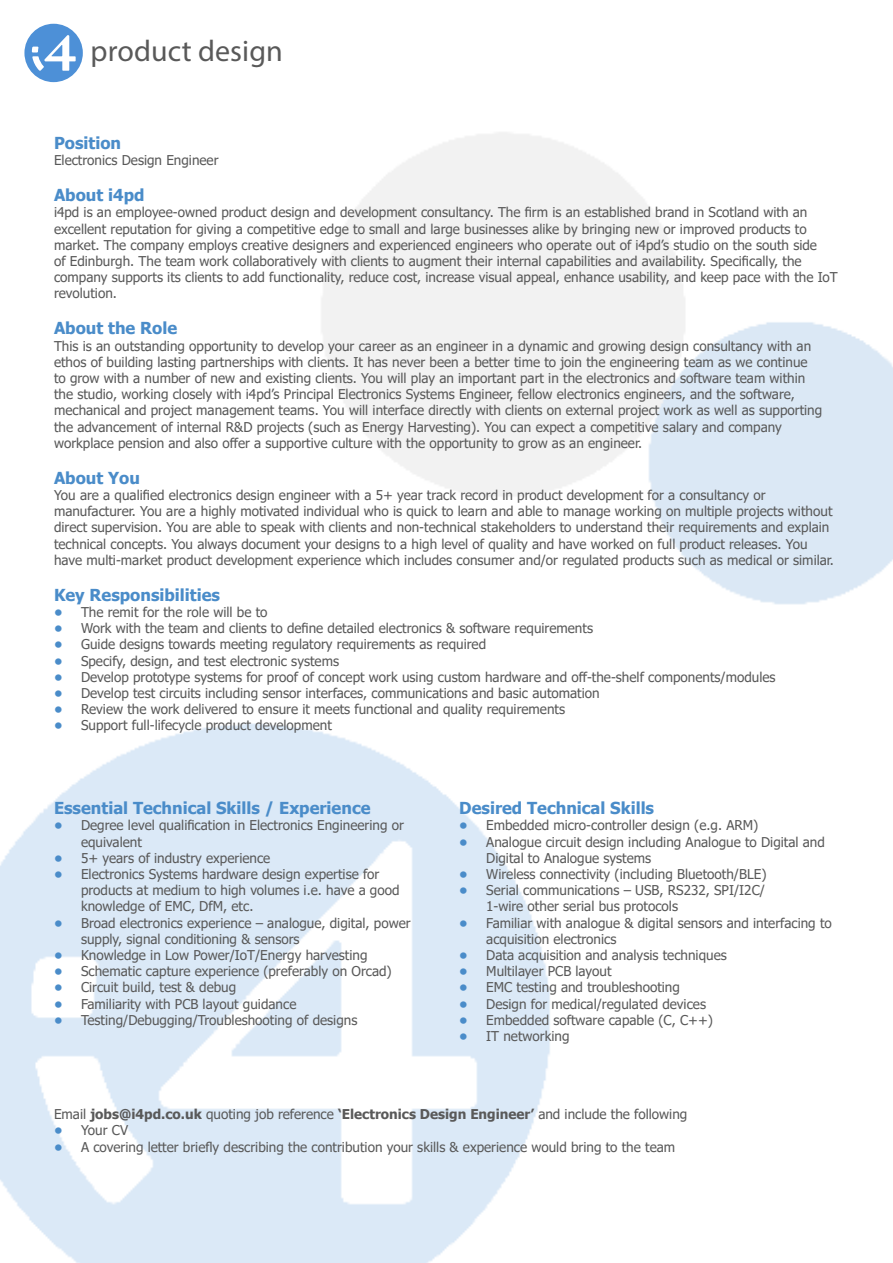
<style>
.page{position:relative;width:893px;height:1263px;background:#fff}
.page>*{position:absolute;margin:0;border:0;box-sizing:border-box;transform-origin:0 0}
.t1{font:30px "Myriad Pro";letter-spacing:.005em;color:#595959}
.t2{font:700 16.5px "Tahoma";color:#4a8cc9}
.t3{font:13.5px/16.2px "Tahoma";color:#595959}
.s1{font-weight:700;color:#4a8cc9}
.s2{font-weight:700}
</style>
<div class="page">
<img style="left:0;top:23px;width:893px;height:1240px">
<div style="left:24px;top:24px;width:59px;height:58px;background:#4d90d7;border-radius:50%"></div>
<svg style="left:32px;top:35px;width:44px;height:36px"></svg>
<h1 class="t1" style="left:90px;top:40px;width:194px">product design</h1>
<p class="t2" style="left:54px;top:136px;width:69px">Position</p>
<p class="t3" style="left:54px;top:153px;width:166px">Electronics Design Engineer</p>
<p class="t2" style="left:54px;top:189px;width:92px">About i4pd</p>
<p class="t3" style="left:54px;top:205px;width:785px">i4pd is an employee-owned product design and development consultancy. The firm is an established brand in Scotland with an excellent reputation for giving a competitive edge to small and large businesses alike by bringing new or improved products to market. The company employs creative designers and experienced engineers who operate out of i4pd’s studio on the south side<br>of Edinburgh. The team work collaboratively with clients to augment their internal capabilities and availability. Specifically, the company supports its clients to add functionality, reduce cost, increase visual appeal, enhance usability, and keep pace with the IoT revolution.</p>
<p class="t2" style="left:54px;top:322px;width:125px">About the Role</p>
<p class="t3" style="left:54px;top:339px;width:770px">This is an outstanding opportunity to develop your career as an engineer in a dynamic and growing design consultancy with an ethos of building lasting partnerships with clients. It has never been a better time to join the engineering team as we continue to grow with a number of new and existing clients. You will play an important part in the electronics and software team within the studio, working closely with i4pd’s Principal Electronics Systems Engineer, fellow electronics engineers, and the software, mechanical and project management teams. You will interface directly with clients on external project work as well as supporting the advancement of internal R&amp;D projects (such as Energy Harvesting). You can expect a competitive salary and company workplace pension and also offer a supportive culture with the opportunity to grow as an engineer.</p>
<p class="t2" style="left:54px;top:471px;width:87px">About You</p>
<p class="t3" style="left:54px;top:488px;width:781px">You are a qualified electronics design engineer with a 5+ year track record in product development for a consultancy or manufacturer. You are a highly motivated individual who is quick to learn and able to manage working on multiple projects without direct supervision. You are able to speak with clients and non-technical stakeholders to understand their requirements and explain technical concepts. You always document your designs to a high level of quality and have worked on full product releases. You have multi-market product development experience which includes consumer and/or regulated products such as medical or similar.</p>
<p class="t2" style="left:54px;top:588px;width:168px">Key Responsibilities</p>
<p class="t3" style="left:54px;top:605px;width:215px"><span class="s1">•</span> The remit for the role will be to</p>
<p class="t3" style="left:54px;top:621px;width:540px"><span class="s1">•</span> Work with the team and clients to define detailed electronics &amp; software requirements</p>
<p class="t3" style="left:54px;top:637px;width:434px"><span class="s1">•</span> Guide designs towards meeting regulatory requirements as required</p>
<p class="t3" style="left:54px;top:653px;width:287px"><span class="s1">•</span> Specify, design, and test electronic systems</p>
<p class="t3" style="left:54px;top:669px;width:723px"><span class="s1">•</span> Develop prototype systems for proof of concept work using custom hardware and off-the-shelf components/modules</p>
<p class="t3" style="left:54px;top:686px;width:547px"><span class="s1">•</span> Develop test circuits including sensor interfaces, communications and basic automation</p>
<p class="t3" style="left:54px;top:702px;width:513px"><span class="s1">•</span> Review the work delivered to ensure it meets functional and quality requirements</p>
<p class="t3" style="left:54px;top:718px;width:279px"><span class="s1">•</span> Support full-lifecycle product development</p>
<p class="t2" style="left:54px;top:802px;width:318px">Essential Technical Skills / Experience</p>
<p class="t3" style="left:81px;top:818px;width:324px;text-indent:-27px"><span class="s1">•</span> Degree level qualification in Electronics Engineering or equivalent</p>
<p class="t3" style="left:54px;top:850px;width:218px"><span class="s1">•</span> 5+ years of industry experience</p>
<p class="t3" style="left:81px;top:867px;width:320px;text-indent:-27px"><span class="s1">•</span> Electronics Systems hardware design expertise for products at medium to high volumes i.e. have a good knowledge of EMC, DfM, etc.</p>
<p class="t3" style="left:81px;top:915px;width:331px;text-indent:-27px"><span class="s1">•</span> Broad electronics experience – analogue, digital, power supply, signal conditioning &amp; sensors</p>
<p class="t3" style="left:54px;top:948px;width:315px"><span class="s1">•</span> Knowledge in Low Power/IoT/Energy harvesting</p>
<p class="t3" style="left:54px;top:964px;width:339px"><span class="s1">•</span> Schematic capture experience (preferably on Orcad)</p>
<p class="t3" style="left:54px;top:980px;width:184px"><span class="s1">•</span> Circuit build, test &amp; debug</p>
<p class="t3" style="left:54px;top:996px;width:244px"><span class="s1">•</span> Familiarity with PCB layout guidance</p>
<p class="t3" style="left:54px;top:1012px;width:305px"><span class="s1">•</span> Testing/Debugging/Troubleshooting of designs</p>
<p class="t2" style="left:459px;top:802px;width:196px">Desired Technical Skills</p>
<p class="t3" style="left:459px;top:818px;width:301px"><span class="s1">•</span> Embedded micro-controller design (e.g. ARM)</p>
<p class="t3" style="left:486px;top:835px;width:340px;text-indent:-27px"><span class="s1">•</span> Analogue circuit design including Analogue to Digital and<br>Digital to Analogue systems</p>
<p class="t3" style="left:459px;top:867px;width:309px"><span class="s1">•</span> Wireless connectivity (including Bluetooth/BLE)</p>
<p class="t3" style="left:486px;top:883px;width:280px;text-indent:-27px"><span class="s1">•</span> Serial communications – USB, RS232, SPI/I2C/<br>1-wire other serial bus protocols</p>
<p class="t3" style="left:486px;top:916px;width:347px;text-indent:-27px"><span class="s1">•</span> Familiar with analogue &amp; digital sensors and interfacing to acquisition electronics</p>
<p class="t3" style="left:459px;top:948px;width:269px"><span class="s1">•</span> Data acquisition and analysis techniques</p>
<p class="t3" style="left:459px;top:964px;width:154px"><span class="s1">•</span> Multilayer PCB layout</p>
<p class="t3" style="left:459px;top:980px;width:222px"><span class="s1">•</span> EMC testing and troubleshooting</p>
<p class="t3" style="left:459px;top:996px;width:248px"><span class="s1">•</span> Design for medical/regulated devices</p>
<p class="t3" style="left:459px;top:1012px;width:255px"><span class="s1">•</span> Embedded software capable (C, C++)</p>
<p class="t3" style="left:459px;top:1029px;width:112px"><span class="s1">•</span> IT networking</p>
<p class="t3" style="left:54px;top:1107px;width:635px">Email <span class="s2">jobs@i4pd.co.uk</span> quoting job reference <span class="s2">‘Electronics Design Engineer’</span> and include the following</p>
<p class="t3" style="left:54px;top:1123px;width:76px"><span class="s1">•</span> Your CV</p>
<p class="t3" style="left:54px;top:1139px;width:623px"><span class="s1">•</span> A covering letter briefly describing the contribution your skills &amp; experience would bring to the team</p>
</div>
